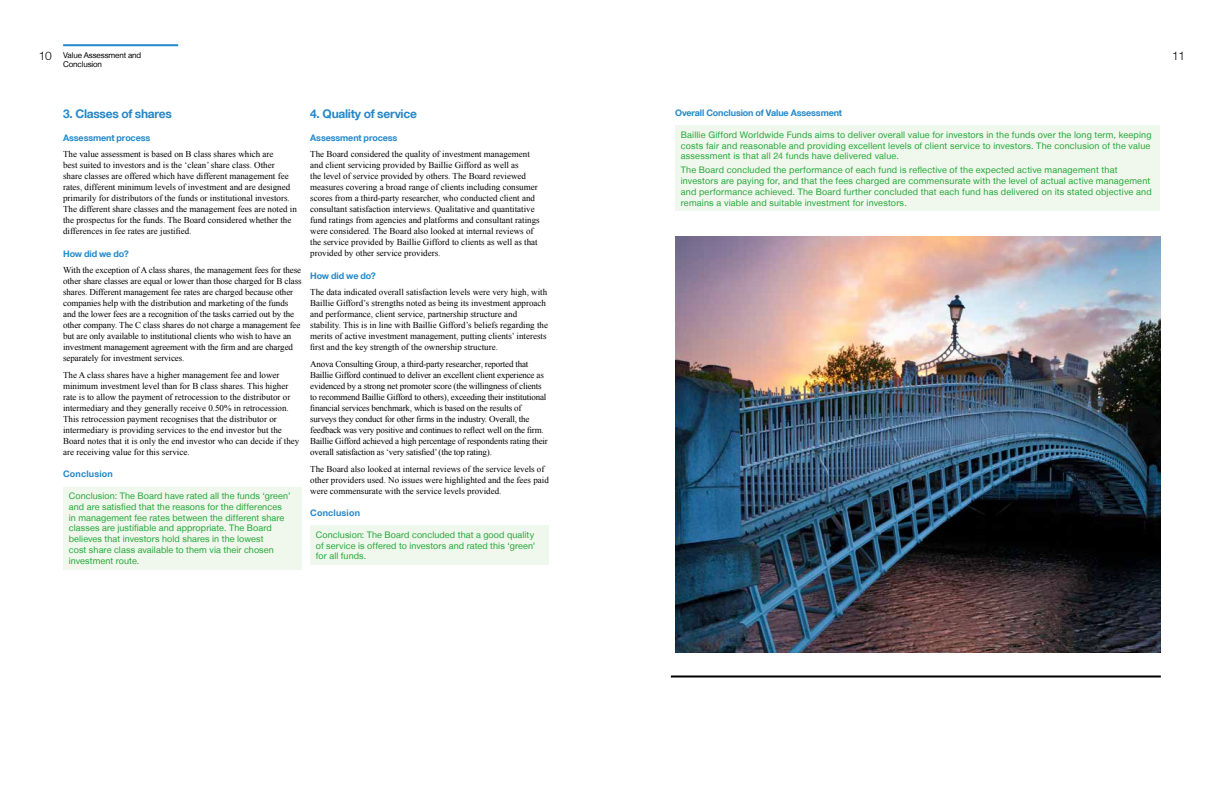
<style>
.page{position:relative;width:1224px;height:792px;background:#fff}
.page>*{position:absolute;margin:0;border:0;box-sizing:border-box;transform-origin:0 0}
.t1{font:700 12px "Helvetica Neue LT";letter-spacing:-.025em;color:#2488c9}
.t2{font:300 12px "Helvetica Neue LT";color:#000}
.t3{font:9px/11px "Times New Roman";color:#000}
.t4{font:9px/10.8px "Helvetica Neue LT";letter-spacing:.02em;color:#23a737}
.t5{font:9px/11px "Times New Roman";letter-spacing:-.02em;color:#000}
.t6{font:700 9px "Helvetica Neue LT";letter-spacing:-.01em;color:#2488c9}
.t7{font:700 9px "Helvetica Neue LT";letter-spacing:.02em;color:#2488c9}
.t8{font:8px/9px "Helvetica Neue LT";letter-spacing:-.015em;color:#000}
</style>
<div class="page">
<hr style="left:63px;top:44px;width:115px;height:2px;background:#2488c9">
<div style="left:63px;top:487px;width:238px;height:83px;background:#f0f7ed"></div>
<div style="left:310px;top:526px;width:238px;height:39px;background:#f0f7ed"></div>
<div style="left:675px;top:126px;width:485px;height:85px;background:#f0f7ed"></div>
<img style="left:675px;top:237px;width:486px;height:416px">
<hr style="left:671px;top:675px;width:490px;height:2px;background:#000">
<p class="t8" style="left:63px;top:50px;width:80px">Value Assessment and<br>Conclusion</p>
<h1 class="t2" style="left:39px;top:49px;width:14px">10</h1>
<h1 class="t2" style="left:1172px;top:49px;width:14px">11</h1>
<h1 class="t1" style="left:63px;top:107px;width:110px">3. Classes of shares</h1>
<p class="t6" style="left:63px;top:132px;width:89px">Assessment process</p>
<p class="t3" style="left:63px;top:149px;width:235px">The value assessment is based on B class shares which are<br>best suited to investors and is the ‘clean’ share class. Other<br>share classes are offered which have different management fee rates, different minimum levels of investment and are designed primarily for distributors of the funds or institutional investors.<br>The different share classes and the management fees are noted in the prospectus for the funds. The Board considered whether the differences in fee rates are justified.</p>
<p class="t6" style="left:63px;top:248px;width:67px">How did we do?</p>
<p class="t3" style="left:63px;top:265px;width:240px">With the exception of A class shares, the management fees for these other share classes are equal or lower than those charged for B class shares. Different management fee rates are charged because other companies help with the distribution and marketing of the funds and the lower fees are a recognition of the tasks carried out by the other company. The C class shares do not charge a management fee but are only available to institutional clients who wish to have an investment management agreement with the firm and are charged separately for investment services.</p>
<p class="t3" style="left:63px;top:369px;width:238px">The A class shares have a higher management fee and lower minimum investment level than for B class shares. This higher rate is to allow the payment of retrocession to the distributor or intermediary and they generally receive 0.50% in retrocession.<br>This retrocession payment recognises that the distributor or intermediary is providing services to the end investor but the Board notes that it is only the end investor who can decide if they are receiving value for this service.</p>
<p class="t7" style="left:63px;top:468px;width:51px">Conclusion</p>
<p class="t4" style="left:69px;top:490px;width:223px">Conclusion: The Board have rated all the funds ‘green’ and are satisfied that the reasons for the differences in management fee rates between the different share classes are justifiable and appropriate. The Board believes that investors hold shares in the lowest<br>cost share class available to them via their chosen investment route.</p>
<h1 class="t1" style="left:310px;top:107px;width:108px">4. Quality of service</h1>
<p class="t6" style="left:310px;top:132px;width:89px">Assessment process</p>
<p class="t3" style="left:310px;top:149px;width:231px">The Board considered the quality of investment management and client servicing provided by Baillie Gifford as well as<br>the level of service provided by others. The Board reviewed measures covering a broad range of clients including consumer scores from a third-party researcher, who conducted client and consultant satisfaction interviews. Qualitative and quantitative fund ratings from agencies and platforms and consultant ratings were considered. The Board also looked at internal reviews of the service provided by Baillie Gifford to clients as well as that provided by other service providers.</p>
<p class="t6" style="left:310px;top:270px;width:67px">How did we do?</p>
<p class="t3" style="left:310px;top:287px;width:239px">The data indicated overall satisfaction levels were very high, with Baillie Gifford’s strengths noted as being its investment approach and performance, client service, partnership structure and stability. This is in line with Baillie Gifford’s beliefs regarding the merits of active investment management, putting clients’ interests first and the key strength of the ownership structure.</p>
<p class="t5" style="left:310px;top:358px;width:239px">Anova Consulting Group, a third-party researcher, reported that Baillie Gifford continued to deliver an excellent client experience as evidenced by a strong net promoter score (the willingness of clients to recommend Baillie Gifford to others), exceeding their institutional financial services benchmark, which is based on the results of surveys they conduct for other firms in the industry. Overall, the feedback was very positive and continues to reflect well on the firm.<br>Baillie Gifford achieved a high percentage of respondents rating their overall satisfaction as ‘very satisfied’ (the top rating).</p>
<p class="t3" style="left:310px;top:463px;width:240px">The Board also looked at internal reviews of the service levels of other providers used. No issues were highlighted and the fees paid were commensurate with the service levels provided.</p>
<p class="t7" style="left:310px;top:507px;width:51px">Conclusion</p>
<p class="t4" style="left:316px;top:529px;width:221px">Conclusion: The Board concluded that a good quality of service is offered to investors and rated this ‘green’ for all funds.</p>
<p class="t6" style="left:675px;top:107px;width:169px">Overall Conclusion of Value Assessment</p>
<p class="t4" style="left:681px;top:129px;width:472px">Baillie Gifford Worldwide Funds aims to deliver overall value for investors in the funds over the long term, keeping costs fair and reasonable and providing excellent levels of client service to investors. The conclusion of the value assessment is that all 24 funds have delivered value.</p>
<p class="t4" style="left:681px;top:164px;width:472px">The Board concluded the performance of each fund is reflective of the expected active management that investors are paying for, and that the fees charged are commensurate with the level of actual active management and performance achieved. The Board further concluded that each fund has delivered on its stated objective and remains a viable and suitable investment for investors.</p>
</div>
